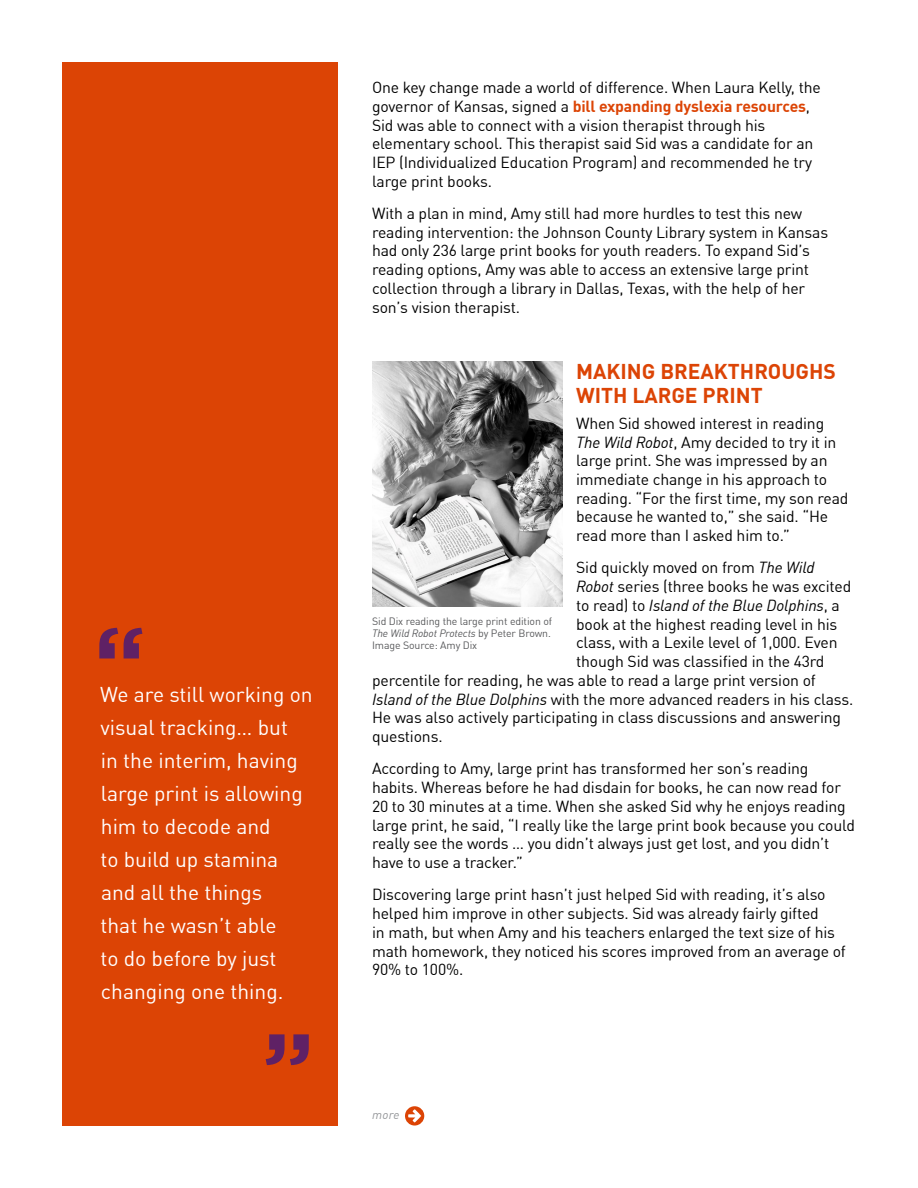
<style>
.page{position:relative;width:918px;height:1188px;background:#fff}
.page>*{position:absolute;margin:0;border:0;box-sizing:border-box;transform-origin:0 0}
.t1{font:21px/33px "DIN Offc";color:#fff}
.t2{font:700 21px/24px "DIN Offc";color:#dc4405}
.t3{font:15.75px/18.8px "DIN Offc";letter-spacing:-.01em;color:#000}
.t4{font:italic 15.75px "DIN Offc";letter-spacing:-.01em;color:#000}
.t5{font:italic 12px "DIN Offc";color:#939598}
.t6{font:10.5px/12px "DIN Offc";letter-spacing:-.01em;color:#58595b;text-align:justify}
.s1{font-weight:700;color:#dc4405}
.s2{font-style:italic}
.s3{font-style:normal}
</style>
<div class="page">
<div style="left:62px;top:62px;width:276px;height:1064px;background:#dc4405"></div>
<svg style="left:99px;top:628px;width:43px;height:31px"></svg>
<svg style="left:266px;top:1034px;width:43px;height:31px"></svg>
<svg style="left:405px;top:1106px;width:19px;height:20px"></svg>
<img style="left:372px;top:361px;width:191px;height:245px">
<h1 class="t1" style="left:100px;top:678px;width:214px">We are still working on visual tracking… but<br>in the interim, having large print is allowing him to decode and<br>to build up stamina and all the things<br>that he wasn’t able<br>to do before by just changing one thing.</h1>
<p class="t3" style="left:372px;top:78px;width:450px">One key change made a world of difference. When Laura Kelly, the governor of Kansas, signed a <span class="s1">bill expanding dyslexia resources</span>, Sid was able to connect with a vision therapist through his elementary school. This therapist said Sid was a candidate for an IEP (Individualized Education Program) and recommended he try large print books.</p>
<p class="t3" style="left:372px;top:204px;width:458px">With a plan in mind, Amy still had more hurdles to test this new reading intervention: the Johnson County Library system in Kansas had only 236 large print books for youth readers. To expand Sid’s reading options, Amy was able to access an extensive large print collection through a library in Dallas, Texas, with the help of her son’s vision therapist.</p>
<h1 class="t2" style="left:576px;top:360px;width:261px">MAKING BREAKTHROUGHS<br>WITH LARGE PRINT</h1>
<p class="t3" style="left:576px;top:414px;width:274px">When Sid showed interest in reading <span class="s2">The Wild Robot</span>, Amy decided to try it in large print. She was impressed by an immediate change in his approach to reading. “For the first time, my son read because he wanted to,” she said. “He read more than I asked him to.”</p>
<p class="t3" style="left:576px;top:559px;width:240px">Sid quickly moved on from <span class="s2">The Wild</span></p>
<p class="t3" style="left:576px;top:577px;width:277px"><span class="s2">Robot</span> series (three books he was excited</p>
<p class="t4" style="left:576px;top:596px;width:265px"><span class="s3">to read) to</span> Island of the Blue Dolphins<span class="s3">, a</span></p>
<p class="t3" style="left:576px;top:615px;width:263px">book at the highest reading level in his</p>
<p class="t3" style="left:576px;top:633px;width:263px">class, with a Lexile level of 1,000. Even</p>
<p class="t3" style="left:576px;top:652px;width:250px">though Sid was classified in the 43rd</p>
<p class="t3" style="left:372px;top:671px;width:445px">percentile for reading, he was able to read a large print version of</p>
<p class="t3" style="left:372px;top:690px;width:483px"><span class="s2">Island of the Blue Dolphins</span> with the more advanced readers in his class.</p>
<p class="t3" style="left:372px;top:708px;width:471px">He was also actively participating in class discussions and answering</p>
<p class="t3" style="left:372px;top:727px;width:72px">questions.</p>
<p class="t3" style="left:372px;top:759px;width:484px">According to Amy, large print has transformed her son’s reading habits. Whereas before he had disdain for books, he can now read for 20 to 30 minutes at a time. When she asked Sid why he enjoys reading large print, he said, “I really like the large print book because you could really see the words … you didn’t always just get lost, and you didn’t have to use a tracker.”</p>
<p class="t3" style="left:372px;top:885px;width:475px">Discovering large print hasn’t just helped Sid with reading, it’s also helped him improve in other subjects. Sid was already fairly gifted<br>in math, but when Amy and his teachers enlarged the text size of his math homework, they noticed his scores improved from an average of 90% to 100%.</p>
<p class="t6" style="left:372px;top:615px;width:182px">Sid Dix reading the large print edition of <span class="s2">The Wild Robot Protects</span> by Peter Brown.<br>Image Source: Amy Dix</p>
<p class="t5" style="left:372px;top:1107px;width:29px">more</p>
</div>
